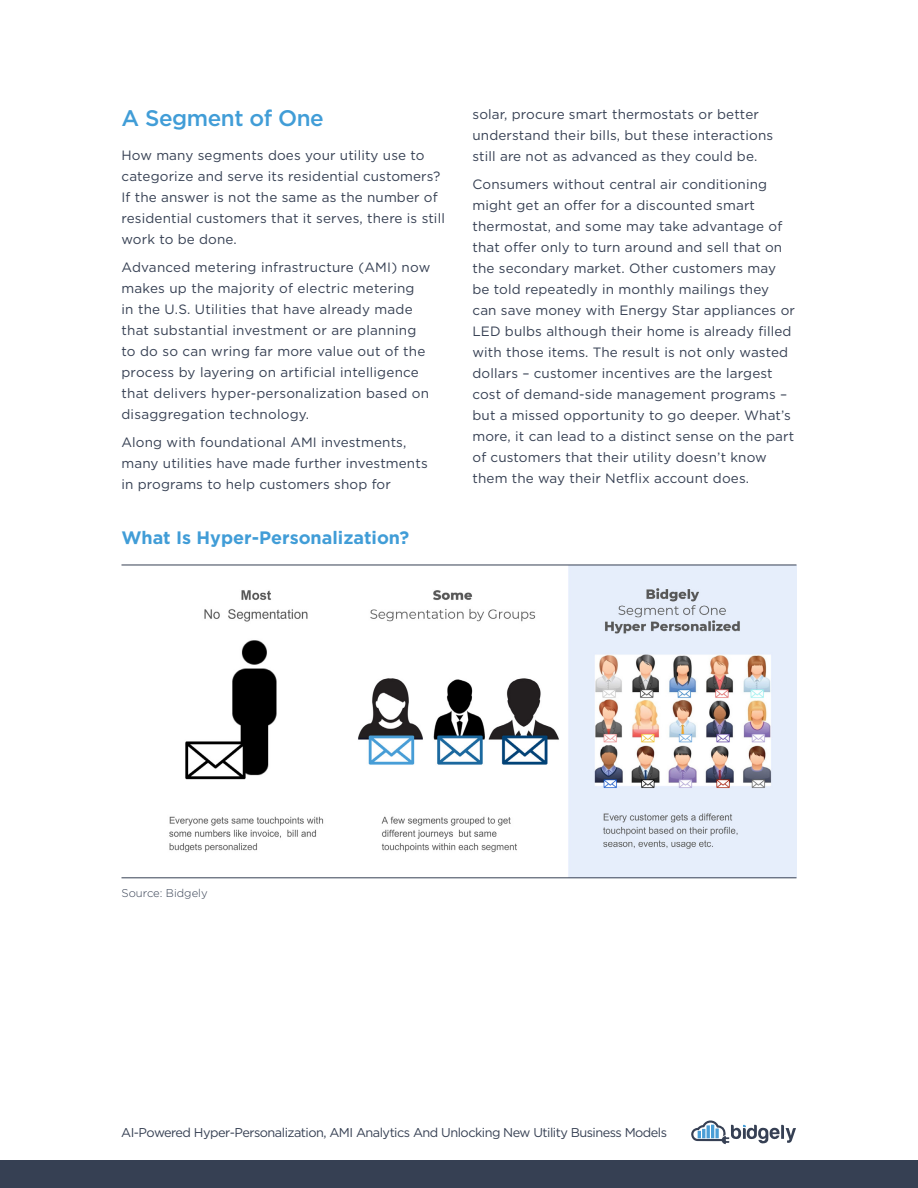
<style>
.page{position:relative;width:918px;height:1188px;background:#fff}
.page>*{position:absolute;margin:0;border:0;box-sizing:border-box;transform-origin:0 0}
.bullet{font:500 22.5px "Gotham";letter-spacing:-.02em;color:#419dd7}
.sub-headline{font:700 18px "Gotham";color:#419dd7}
.Body{font:13.5px/21px "Gotham";letter-spacing:.01em;color:#364053}
.t1{font:12.75px "Gotham";letter-spacing:-.04em;color:#364053}
.sub-headline-2{font:300 11.25px "Gotham";color:#364053}
</style>
<div class="page">
<div style="left:0;top:1161px;width:918px;height:27px;background:#364053"></div>
<svg style="left:691px;top:1120px;width:105px;height:24px"></svg>
<img style="left:169px;top:566px;width:627px;height:311px">
<hr style="left:122px;top:565px;width:674px;height:1px;background:#364053">
<hr style="left:122px;top:877px;width:674px;height:1px;background:#364053">
<p class="bullet" style="left:122px;top:103px;width:204px">A Segment of One</p>
<p class="Body" style="left:122px;top:145px;width:325px">How many segments does your utility use to categorize and serve its residential customers?<br>If the answer is not the same as the number of residential customers that it serves, there is still work to be done.</p>
<p class="Body" style="left:122px;top:257px;width:310px">Advanced metering infrastructure (AMI) now makes up the majority of electric metering<br>in the U.S. Utilities that have already made that substantial investment or are planning to do so can wring far more value out of the process by layering on artificial intelligence that delivers hyper-personalization based on disaggregation technology.</p>
<p class="Body" style="left:122px;top:431px;width:308px">Along with foundational AMI investments, many utilities have made further investments in programs to help customers shop for</p>
<p class="sub-headline" style="left:122px;top:525px;width:289px">What Is Hyper-Personalization?</p>
<p class="Body" style="left:472px;top:103px;width:302px">solar, procure smart thermostats or better understand their bills, but these interactions still are not as advanced as they could be.</p>
<p class="Body" style="left:472px;top:173px;width:324px">Consumers without central air conditioning might get an offer for a discounted smart thermostat, and some may take advantage of that offer only to turn around and sell that on the secondary market. Other customers may be told repeatedly in monthly mailings they can save money with Energy Star appliances or LED bulbs although their home is already filled with those items. The result is not only wasted dollars – customer incentives are the largest cost of demand-side management programs – but a missed opportunity to go deeper. What’s more, it can lead to a distinct sense on the part of customers that their utility doesn’t know them the way their Netflix account does.</p>
<p class="sub-headline-2" style="left:122px;top:886px;width:88px">Source: Bidgely</p>
<p class="t1" style="left:121px;top:1125px;width:547px">AI-Powered Hyper-Personalization, AMI Analytics And Unlocking New Utility Business Models</p>
</div>
